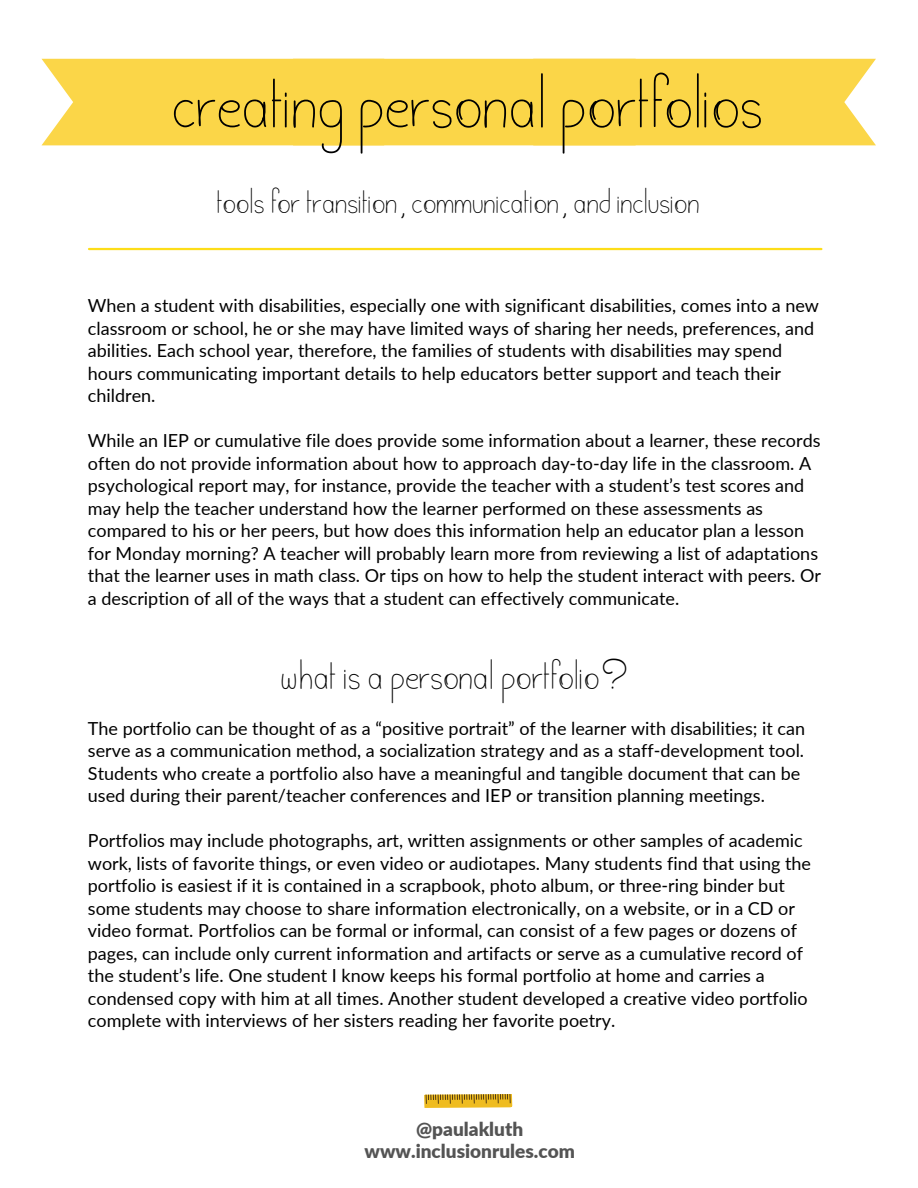
<style>
.page{position:relative;width:918px;height:1188px;background:#fff}
.page>*{position:absolute;margin:0;border:0;box-sizing:border-box;transform-origin:0 0}
.t1{font:72.3px "Hainzo k 123 v 3";color:#000}
.t2{font:39.6px "Hainzo k 123 v 3";color:#000}
.t3{font:33.6px "Hainzo k 123 v 3";color:#000}
.t4{font:900 19.05px "Lato";color:#545454}
.t5{font:18px/22.5px "Lato";color:#000}
</style>
<div class="page">
<div style="left:42px;top:59px;width:834px;height:86px;background:#fbd648"></div>
<svg style="left:424px;top:1094px;width:89px;height:14px"></svg>
<hr style="left:89px;top:248px;width:732px;height:2px;background:#fddd19">
<p class="t1" style="left:175px;top:56px;width:592px">creating personal portfolios</p>
<p class="t3" style="left:217px;top:180px;width:485px">tools for transition, communication, and inclusion</p>
<p class="t5" style="left:88px;top:294px;width:733px">When a student with disabilities, especially one with significant disabilities, comes into a new classroom or school, he or she may have limited ways of sharing her needs, preferences, and abilities. Each school year, therefore, the families of students with disabilities may spend hours communicating important details to help educators better support and teach their children.</p>
<p class="t5" style="left:88px;top:429px;width:735px">While an IEP or cumulative file does provide some information about a learner, these records often do not provide information about how to approach day-to-day life in the classroom. A psychological report may, for instance, provide the teacher with a student’s test scores and may help the teacher understand how the learner performed on these assessments as compared to his or her peers, but how does this information help an educator plan a lesson for Monday morning? A teacher will probably learn more from reviewing a list of adaptations that the learner uses in math class. Or tips on how to help the student interact with peers. Or a description of all of the ways that a student can effectively communicate.</p>
<p class="t2" style="left:281px;top:650px;width:350px">what is a personal portfolio?</p>
<p class="t5" style="left:88px;top:716px;width:719px">The portfolio can be thought of as a “positive portrait” of the learner with disabilities; it can serve as a communication method, a socialization strategy and as a staff-development tool.<br>Students who create a portfolio also have a meaningful and tangible document that can be used during their parent/teacher conferences and IEP or transition planning meetings.</p>
<p class="t5" style="left:88px;top:829px;width:725px">Portfolios may include photographs, art, written assignments or other samples of academic work, lists of favorite things, or even video or audiotapes. Many students find that using the portfolio is easiest if it is contained in a scrapbook, photo album, or three-ring binder but some students may choose to share information electronically, on a website, or in a CD or video format. Portfolios can be formal or informal, can consist of a few pages or dozens of pages, can include only current information and artifacts or serve as a cumulative record of the student’s life. One student I know keeps his formal portfolio at home and carries a condensed copy with him at all times. Another student developed a creative video portfolio complete with interviews of her sisters reading her favorite poetry.</p>
<p class="t4" style="left:416px;top:1117px;width:109px">@paulakluth</p>
<p class="t4" style="left:365px;top:1139px;width:212px">www.inclusionrules.com</p>
</div>
